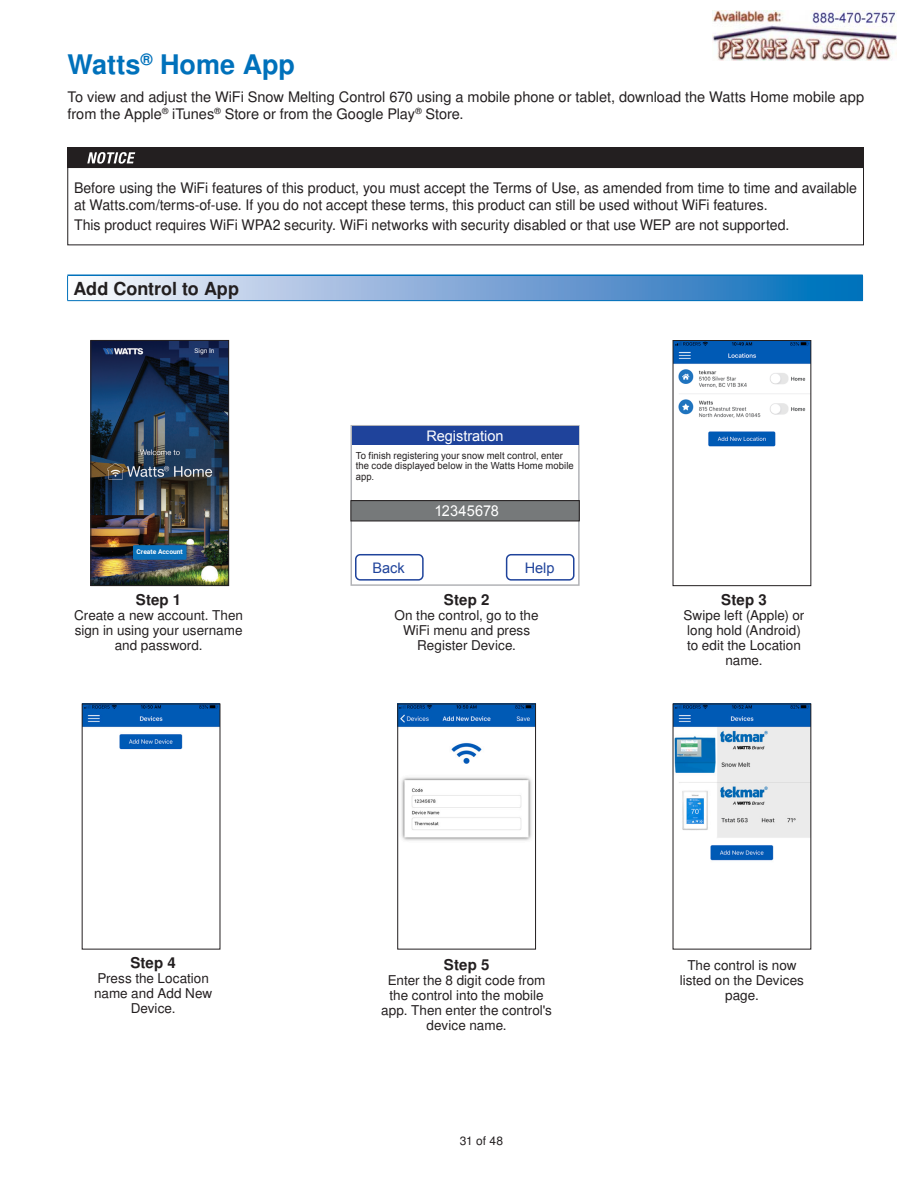
<style>
.page{position:relative;width:918px;height:1188px;background:#fff}
.page>*{position:absolute;margin:0;border:0;box-sizing:border-box;transform-origin:0 0}
.Section_Header{font:700 27px "Nimbus San LOT";color:#0071bb}
.Block_Header{font:700 18px "Nimbus San LOT";color:#231f20}
._3rd_Header{font:700 15px "Nimbus San LOT";letter-spacing:.01em;color:#231f20}
.Paragraph{font:15px "Arial";letter-spacing:.005em;color:#fff}
.Paragraph-2{font:14.55px/17.1px "Nimbus San LOT";color:#231f20}
.Paragraph-3{font:14.55px "Arial";color:#fff}
.Paragraph-4{font:14.55px "Arial";color:#1f439b}
.Paragraph-5{font:13.5px/15px "Nimbus San LOT";color:#231f20;text-align:center}
.t1{font:12px "Nimbus San LOT";color:#231f20}
.Paragraph-6{font:9.75px/10.5px "Arial";letter-spacing:.01em;color:#231f20}
.t2{font:700 6.6px "Roboto";color:#fff}
.t3{font:6.6px "Roboto";color:#fff}
</style>
<div class="page">
<div style="left:67px;top:167px;width:797px;height:78px;border:1px solid #231f20"></div>
<div style="left:67px;top:147px;width:797px;height:20px;background:#231f20"></div>
<svg style="left:87px;top:152px;width:48px;height:12px"></svg>
<svg style="left:68px;top:276px;width:794px;height:24px;background:#81add9"></svg>
<svg style="left:67px;top:276px;width:1px;height:24px"></svg>
<hr style="left:67px;top:274px;width:796px;height:2px;background:#0071bb">
<svg style="left:862px;top:276px;width:1px;height:24px"></svg>
<hr style="left:67px;top:300px;width:796px;height:1px;background:#0071bb">
<img style="left:93px;top:342px;width:134px;height:242px">
<div style="left:133px;top:545px;width:54px;height:15px;background:#0a71ba"></div>
<div style="left:91px;top:340px;width:138px;height:246px;border:1px solid #231f20"></div>
<img style="left:84px;top:706px;width:134px;height:44px">
<img style="left:675px;top:342px;width:134px;height:105px">
<div style="left:673px;top:340px;width:138px;height:246px;border:1px solid #231f20"></div>
<img style="left:400px;top:706px;width:134px;height:135px">
<div style="left:398px;top:704px;width:138px;height:245px;border:1px solid #231f20"></div>
<img style="left:675px;top:706px;width:134px;height:155px">
<div style="left:351px;top:425px;width:229px;height:161px;background:#fff;border:2px solid #b2b3b7"></div>
<div style="left:352px;top:426px;width:226px;height:19px;background:#1f439b"></div>
<div style="left:355px;top:554px;width:69px;height:27px;border:2px solid #1f439b;border-radius:4px"></div>
<div style="left:506px;top:554px;width:68px;height:27px;border:2px solid #1f439b;border-radius:4px"></div>
<div style="left:351px;top:501px;width:228px;height:20px;background:#76797a"></div>
<div style="left:351px;top:500px;width:229px;height:21px;border:1px solid #231f20"></div>
<img style="left:713px;top:11px;width:183px;height:49px">
<p class="Section_Header" style="left:68px;top:48px;width:229px">Watts<sup>®</sup> Home App</p>
<p class="Paragraph-2" style="left:68px;top:89px;width:798px">To view and adjust the WiFi Snow Melting Control 670 using a mobile phone or tablet, download the Watts Home mobile app from the Apple<sup>®</sup> iTunes<sup>®</sup> Store or from the Google Play<sup>®</sup> Store.</p>
<p class="Paragraph-2" style="left:74px;top:180px;width:785px">Before using the WiFi features of this product, you must accept the Terms of Use, as amended from time to time and available at Watts.com/terms-of-use. If you do not accept these terms, this product can still be used without WiFi features.</p>
<p class="Paragraph-2" style="left:74px;top:217px;width:717px">This product requires WiFi WPA2 security. WiFi networks with security disabled or that use WEP are not supported.</p>
<p class="Block_Header" style="left:74px;top:278px;width:167px">Add Control to App</p>
<p class="t3" style="left:194px;top:346px;width:22px">Sign In</p>
<p class="t2" style="left:137px;top:547px;width:48px">Create Account</p>
<p class="_3rd_Header" style="left:136px;top:590px;width:47px">Step 1</p>
<p class="Paragraph-5" style="left:74px;top:608px;width:170px">Create a new account. Then sign in using your username and password.</p>
<p class="Paragraph-3" style="left:427px;top:426px;width:79px">Registration</p>
<p class="Paragraph-6" style="left:356px;top:450px;width:220px">To finish registering your snow melt control, enter the code displayed below in the Watts Home mobile app.</p>
<p class="Paragraph" style="left:434px;top:501px;width:66px">12345678</p>
<p class="Paragraph-4" style="left:373px;top:558px;width:34px">Back</p>
<p class="Paragraph-4" style="left:525px;top:558px;width:31px">Help</p>
<p class="_3rd_Header" style="left:444px;top:590px;width:47px">Step 2</p>
<p class="Paragraph-5" style="left:395px;top:608px;width:146px">On the control, go to the<br>WiFi menu and press<br>Register Device.</p>
<p class="_3rd_Header" style="left:721px;top:590px;width:47px">Step 3</p>
<p class="Paragraph-5" style="left:684px;top:608px;width:122px">Swipe left (Apple) or long hold (Android) to edit the Location name.</p>
<p class="_3rd_Header" style="left:130px;top:954px;width:47px">Step 4</p>
<p class="Paragraph-5" style="left:94px;top:971px;width:120px">Press the Location name and Add New<br>Device.</p>
<p class="_3rd_Header" style="left:444px;top:956px;width:47px">Step 5</p>
<p class="Paragraph-5" style="left:381px;top:974px;width:172px">Enter the 8 digit code from the control into the mobile app. Then enter the control's device name.</p>
<p class="t1" style="left:460px;top:1133px;width:45px">31 of 48</p>
<p class="Paragraph-5" style="left:680px;top:958px;width:126px">The control is now listed on the Devices page.</p>
</div>
